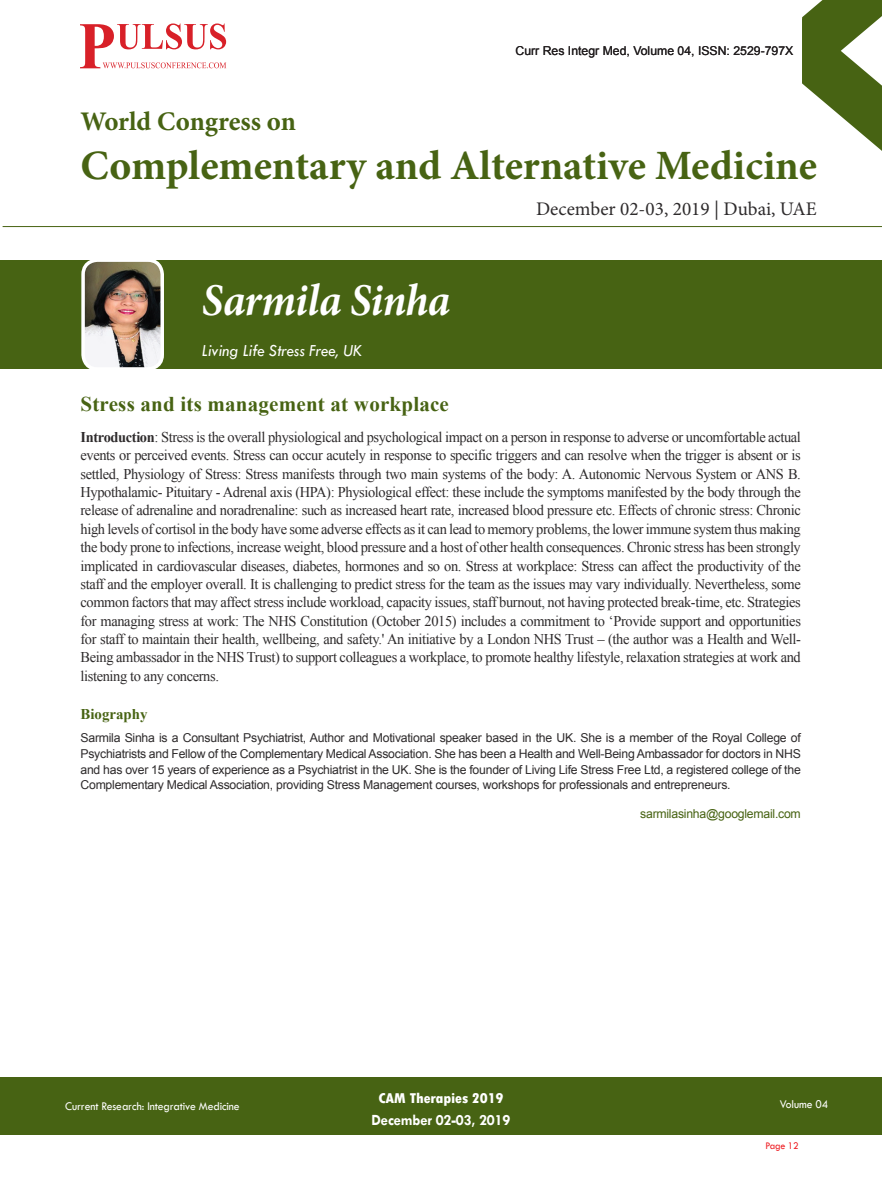
<style>
.page{position:relative;width:882px;height:1197px;background:#fff}
.page>*{position:absolute;margin:0;border:0;box-sizing:border-box;transform-origin:0 0}
.t1{font:italic 700 45.5px "Minion Pro";letter-spacing:-.015em;color:#fff;scale:.95 1}
.t2{font:700 41.82px "Minion Pro";color:#476313}
.t3{font:700 26.95px "Minion Pro";letter-spacing:-.005em;color:#476313}
.t4{font:700 21px "Times New Roman";letter-spacing:.01em;color:#476313}
.t5{font:19.25px "Minion Pro";color:#2e2b2c}
.t6{font:italic 17.5px "Tw Cen";letter-spacing:-.01em;color:#fff;scale:.95 1}
.t7{font:700 15.75px "Tw Cen";letter-spacing:-.01em;color:#fff;scale:.95 1}
.t8{font:14.88px/18.4px "Times New Roman";letter-spacing:-.025em;color:#2e2b2c;text-align:justify}
.t9{font:800 condensed 14.88px "Tw Cen";letter-spacing:-.01em;color:#fff;scale:1.1 1}
.t10{font:700 14.88px "Times New Roman";color:#476313}
.t11{font:12.25px/15.8px "Arial";letter-spacing:-.02em;color:#2e2b2c;text-align:justify}
.t12{font:12.25px "Tw Cen";letter-spacing:-.01em;color:#fff;scale:.95 1}
.t13{font:12.25px "Arial";color:#231f20}
.t14{font:12.25px "Arial";letter-spacing:-.02em;color:#476313}
.t15{font:10.5px "Tw Cen";letter-spacing:-.02em;color:#ee1d23;scale:.95 1}
.s1{font-weight:700}
</style>
<div class="page">
<div style="left:0;top:1077px;width:882px;height:58px;background:#476313"></div>
<hr style="left:3px;top:226px;width:879px;height:1px;background:#476313">
<img style="left:80px;top:23px;width:147px;height:46px">
<svg style="left:81px;top:24px;width:145px;height:44px"></svg>
<svg style="left:802px;top:0;width:80px;height:151px"></svg>
<div style="left:0;top:260px;width:882px;height:109px;background:#476313"></div>
<img style="left:83px;top:260px;width:79px;height:109px;border-radius:14px">
<div style="left:81px;top:258px;width:83px;height:113px;border:4px solid #fff;border-radius:14px"></div>
<p class="t13" style="left:516px;top:44px;width:279px">Curr Res Integr Med, Volume 04, ISSN: 2529-797X</p>
<h3 class="t3" style="left:81px;top:111px;width:217px">World Congress on</h3>
<h2 class="t2" style="left:81px;top:149px;width:738px">Complementary and Alternative Medicine</h2>
<h1 class="t1" style="left:202px;top:282px;width:263px">Sarmila Sinha</h1>
<p class="t6" style="left:202px;top:341px;width:170px">Living Life Stress Free, UK</p>
<p class="t5" style="left:536px;top:201px;width:282px">December 02-03, 2019 | Dubai, UAE</p>
<h3 class="t4" style="left:81px;top:392px;width:370px">Stress and its management at workplace</h3>
<p class="t8" style="left:81px;top:428px;width:722px"><span class="s1">Introduction</span>: Stress is the overall physiological and psychological impact on a person in response to adverse or uncomfortable actual events or perceived events. Stress can occur acutely in response to specific triggers and can resolve when the trigger is absent or is settled, Physiology of Stress: Stress manifests through two main systems of the body: A. Autonomic Nervous System or ANS B.<br>Hypothalamic- Pituitary - Adrenal axis (HPA): Physiological effect: these include the symptoms manifested by the body through the release of adrenaline and noradrenaline: such as increased heart rate, increased blood pressure etc. Effects of chronic stress: Chronic high levels of cortisol in the body have some adverse effects as it can lead to memory problems, the lower immune system thus making the body prone to infections, increase weight, blood pressure and a host of other health consequences. Chronic stress has been strongly implicated in cardiovascular diseases, diabetes, hormones and so on. Stress at workplace: Stress can affect the productivity of the staff and the employer overall. It is challenging to predict stress for the team as the issues may vary individually. Nevertheless, some common factors that may affect stress include workload, capacity issues, staff burnout, not having protected break-time, etc. Strategies for managing stress at work: The NHS Constitution (October 2015) includes a commitment to ‘Provide support and opportunities for staff to maintain their health, wellbeing, and safety.' An initiative by a London NHS Trust – (the author was a Health and Well-Being ambassador in the NHS Trust) to support colleagues a workplace, to promote healthy lifestyle, relaxation strategies at work and listening to any concerns.</p>
<p class="t10" style="left:81px;top:706px;width:68px">Biography</p>
<p class="t11" style="left:81px;top:730px;width:722px">Sarmila Sinha is a Consultant Psychiatrist, Author and Motivational speaker based in the UK. She is a member of the Royal College of Psychiatrists and Fellow of the Complementary Medical Association. She has been a Health and Well-Being Ambassador for doctors in NHS and has over 15 years of experience as a Psychiatrist in the UK. She is the founder of Living Life Stress Free Ltd, a registered college of the Complementary Medical Association, providing Stress Management courses, workshops for professionals and entrepreneurs.</p>
<p class="t14" style="left:640px;top:807px;width:162px">sarmilasinha@googlemail.com</p>
<p class="t9" style="left:378px;top:1090px;width:115px">CAM Therapies 2019</p>
<p class="t7" style="left:372px;top:1112px;width:148px">December 02-03, 2019</p>
<p class="t12" style="left:65px;top:1100px;width:185px">Current Research: Integrative Medicine</p>
<p class="t12" style="left:780px;top:1097px;width:53px">Volume 04</p>
<p class="t15" style="left:765px;top:1140px;width:37px">Page 12</p>
</div>
